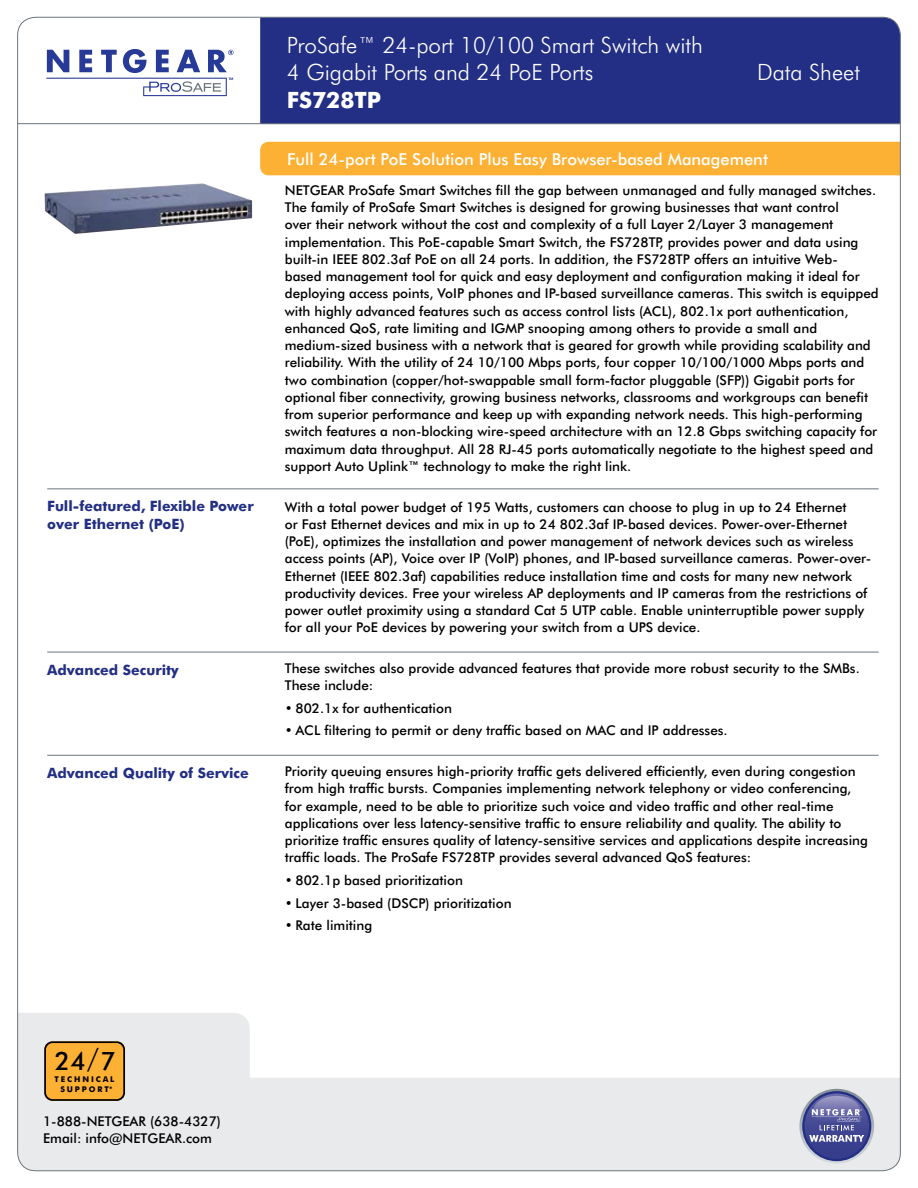
<style>
.page{position:relative;width:918px;height:1188px;background:#fff}
.page>*{position:absolute;margin:0;border:0;box-sizing:border-box;transform-origin:0 0}
.t1{font:500 25.35px "Futura BT";color:#000}
.t2{font:300 22.5px/27px "Futura BT";color:#fff}
.t3{font:700 22.5px "Futura BT";color:#fff}
.t4{font:500 16.5px "Futura BT";color:#fff}
.t5{font:700 14.25px/18px "Futura BT";color:#232f84}
.t6{font:500 13.5px/17.2px "Futura BT";color:#000}
.t7{font:700 7.95px/9.8px "Futura BT";letter-spacing:.235em;color:#000;text-align:center}
.s1{font-weight:300;font-size:28.95px}
.s2{font-weight:500}
</style>
<div class="page">
<div style="left:260px;top:17px;width:640px;height:106px;background:#232f84"></div>
<svg style="left:46px;top:49px;width:188px;height:47px"></svg>
<div style="left:18px;top:1078px;width:883px;height:93px;background:#e9eaeb"></div>
<svg style="left:19px;top:1013px;width:231px;height:128px"></svg>
<div style="left:260px;top:142px;width:639px;height:33px;background:#fcb034"></div>
<hr style="left:47px;top:488px;width:832px;height:1px;background:#6b747c">
<hr style="left:47px;top:652px;width:832px;height:1px;background:#6b747c">
<hr style="left:47px;top:755px;width:832px;height:1px;background:#6b747c">
<img style="left:44px;top:183px;width:208px;height:51px">
<svg style="left:799px;top:1089px;width:75px;height:75px"></svg>
<svg style="left:802px;top:1091px;width:69px;height:70px"></svg>
<svg style="left:805px;top:1093px;width:64px;height:66px"></svg>
<svg style="left:809px;top:1096px;width:55px;height:46px"></svg>
<hr style="left:18px;top:123px;width:882px;height:1px;background:#6b747c">
<h2 class="t2" style="left:287px;top:31px;width:417px">ProSafe™ 24-port 10/100 Smart Switch with<br>4 Gigabit Ports and 24 PoE Ports</h2>
<h2 class="t3" style="left:287px;top:86px;width:96px">FS728TP</h2>
<h2 class="t2" style="left:757px;top:58px;width:104px">Data Sheet</h2>
<p class="t4" style="left:287px;top:149px;width:482px">Full 24-port PoE Solution Plus Easy Browser-based Management</p>
<p class="t6" style="left:285px;top:181px;width:595px">NETGEAR ProSafe Smart Switches fill the gap between unmanaged and fully managed switches.<br>The family of ProSafe Smart Switches is designed for growing businesses that want control<br>over their network without the cost and complexity of a full Layer 2/Layer 3 management implementation. This PoE-capable Smart Switch, the FS728TP, provides power and data using built-in IEEE 802.3af PoE on all 24 ports. In addition, the FS728TP offers an intuitive Web-<br>based management tool for quick and easy deployment and configuration making it ideal for deploying access points, VoIP phones and IP-based surveillance cameras. This switch is equipped with highly advanced features such as access control lists (ACL), 802.1x port authentication, enhanced QoS, rate limiting and IGMP snooping among others to provide a small and medium-sized business with a network that is geared for growth while providing scalability and reliability. With the utility of 24 10/100 Mbps ports, four copper 10/100/1000 Mbps ports and two combination (copper/hot-swappable small form-factor pluggable (SFP)) Gigabit ports for optional fiber connectivity, growing business networks, classrooms and workgroups can benefit from superior performance and keep up with expanding network needs. This high-performing switch features a non-blocking wire-speed architecture with an 12.8 Gbps switching capacity for maximum data throughput. All 28 RJ-45 ports automatically negotiate to the highest speed and support Auto Uplink™ technology to make the right link.</p>
<p class="t5" style="left:47px;top:497px;width:208px">Full-featured, Flexible Power over Ethernet (PoE)</p>
<p class="t6" style="left:285px;top:498px;width:588px">With a total power budget of 195 Watts, customers can choose to plug in up to 24 Ethernet<br>or Fast Ethernet devices and mix in up to 24 802.3af IP-based devices. Power-over-Ethernet (PoE), optimizes the installation and power management of network devices such as wireless access points (AP), Voice over IP (VoIP) phones, and IP-based surveillance cameras. Power-over-Ethernet (IEEE 802.3af) capabilities reduce installation time and costs for many new network productivity devices. Free your wireless AP deployments and IP cameras from the restrictions of power outlet proximity using a standard Cat 5 UTP cable. Enable uninterruptible power supply for all your PoE devices by powering your switch from a UPS device.</p>
<p class="t5" style="left:47px;top:661px;width:133px">Advanced Security</p>
<p class="t6" style="left:285px;top:659px;width:576px">These switches also provide advanced features that provide more robust security to the SMBs.<br>These include:</p>
<p class="t6" style="left:285px;top:699px;width:169px">• 802.1x for authentication</p>
<p class="t6" style="left:285px;top:722px;width:444px">• ACL filtering to permit or deny traffic based on MAC and IP addresses.</p>
<p class="t5" style="left:47px;top:764px;width:203px">Advanced Quality of Service</p>
<p class="t6" style="left:285px;top:763px;width:585px">Priority queuing ensures high-priority traffic gets delivered efficiently, even during congestion from high traffic bursts. Companies implementing network telephony or video conferencing, for example, need to be able to prioritize such voice and video traffic and other real-time applications over less latency-sensitive traffic to ensure reliability and quality. The ability to prioritize traffic ensures quality of latency-sensitive services and applications despite increasing traffic loads. The ProSafe FS728TP provides several advanced QoS features:</p>
<p class="t6" style="left:285px;top:872px;width:180px">• 802.1p based prioritization</p>
<p class="t6" style="left:285px;top:894px;width:228px">• Layer 3-based (DSCP) prioritization</p>
<p class="t6" style="left:285px;top:917px;width:89px">• Rate limiting</p>
<h1 class="t1" style="left:55px;top:1045px;width:63px">24<span class="s1">/</span>7</h1>
<p class="t7" style="left:55px;top:1074px;width:61px">TECHNICAL<br>SUPPORT<span class="s2">*</span></p>
<p class="t6" style="left:43px;top:1112px;width:179px">1-888-NETGEAR (638-4327)<br>Email: info@NETGEAR.com</p>
</div>
